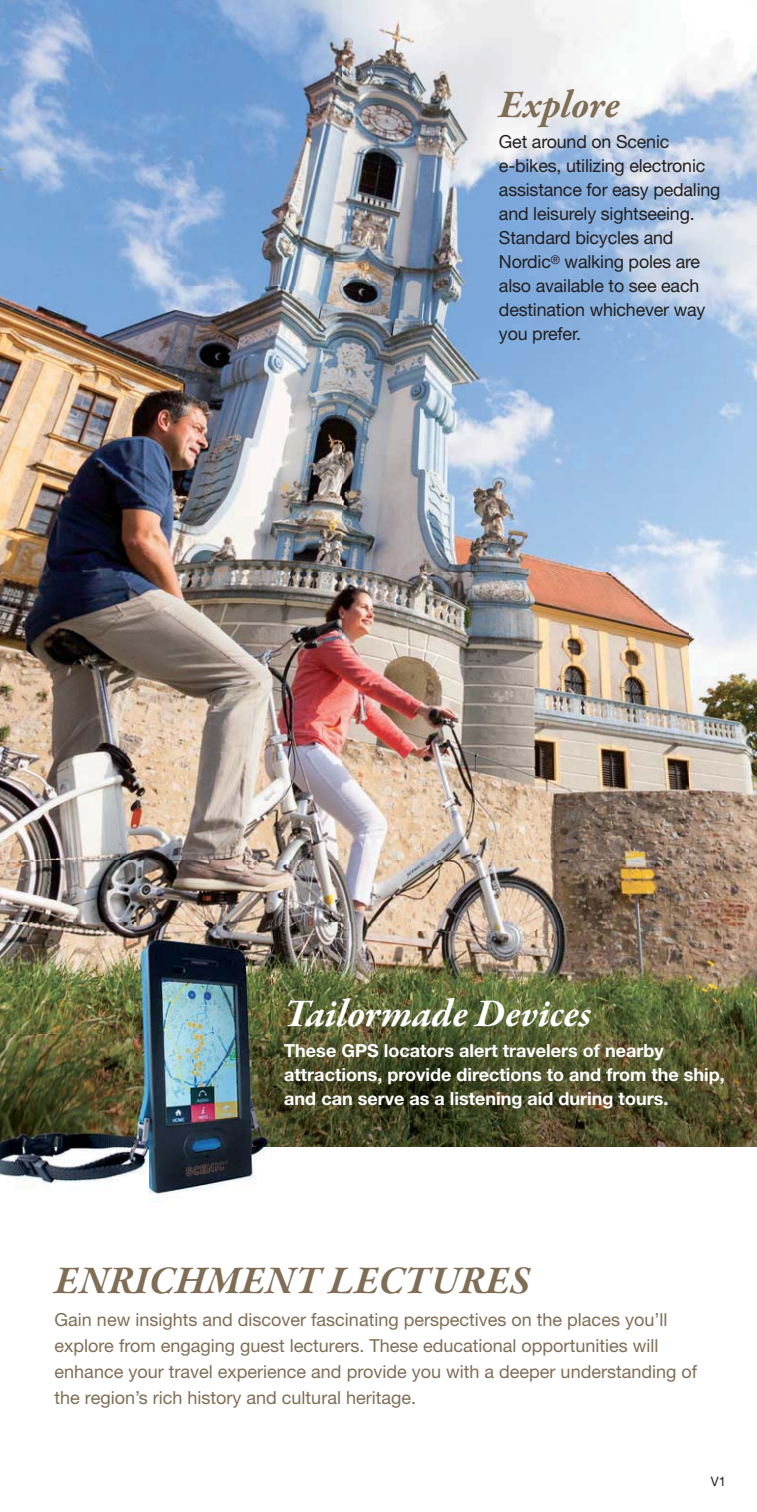
<style>
.page{position:relative;width:757px;height:1512px;background:#fff}
.page>*{position:absolute;margin:0;border:0;box-sizing:border-box;transform-origin:0 0}
.t1{font:italic 700 40px "Garamond Premr Pro";color:#7f6d56}
.t2{font:italic 700 40px "Garamond Premr Pro";color:#fff}
.t3{font:18px/26px "Helvetica Neue LT Std";color:#7f6d56}
.t4{font:18px/24px "Helvetica Neue LT Std";letter-spacing:-.01em;color:#231f20}
.t5{font:700 18px/24px "Helvetica Neue LT Std";color:#fff}
.t6{font:13px "Helvetica Neue LT Std";color:#231f20}
</style>
<div class="page">
<img style="left:0;top:0;width:687px;height:931px">
<img style="left:687px;top:39px;width:69px;height:1108px">
<img style="left:409px;top:931px;width:279px;height:216px">
<img style="left:0;top:1147px;width:20px;height:35px">
<img style="left:20px;top:1147px;width:252px;height:48px">
<img style="left:0;top:923px;width:409px;height:224px">
<h1 class="t1" style="left:498px;top:85px;width:123px">Explore</h1>
<p class="t4" style="left:498px;top:132px;width:223px">Get around on Scenic e-bikes, utilizing electronic assistance for easy pedaling and leisurely sightseeing.<br>Standard bicycles and<br>Nordic<sup>®</sup> walking poles are also available to see each destination whichever way you prefer.</p>
<h1 class="t2" style="left:284px;top:995px;width:308px">Tailormade Devices</h1>
<p class="t5" style="left:284px;top:1041px;width:441px">These GPS locators alert travelers of nearby attractions, provide directions to and from the ship, and can serve as a listening aid during tours.</p>
<h1 class="t1" style="left:55px;top:1262px;width:476px">ENRICHMENT LECTURES</h1>
<p class="t3" style="left:55px;top:1309px;width:643px">Gain new insights and discover fascinating perspectives on the places you’ll explore from engaging guest lecturers. These educational opportunities will enhance your travel experience and provide you with a deeper understanding of the region’s rich history and cultural heritage.</p>
<p class="t6" style="left:710px;top:1477px;width:17px">V1</p>
</div>
